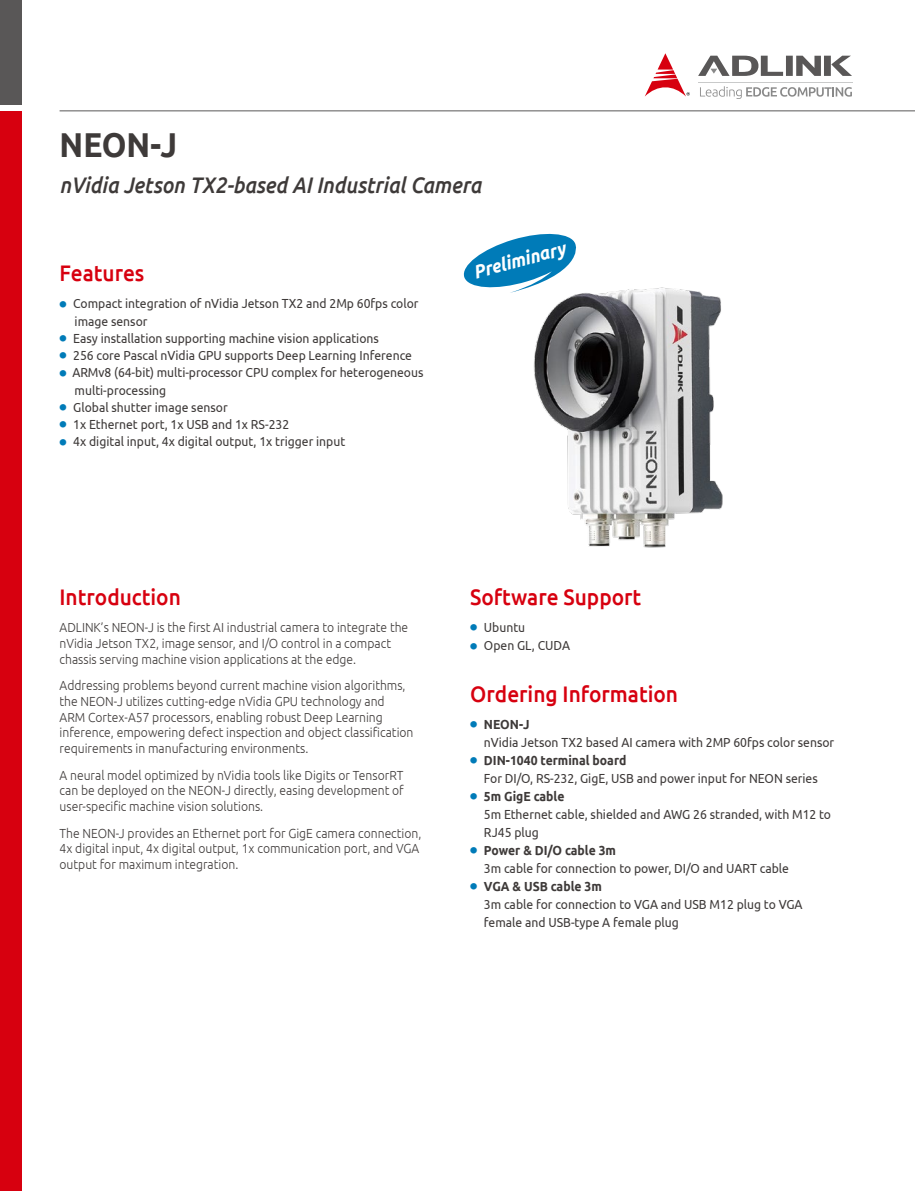
<style>
.page{position:relative;width:915px;height:1191px;background:#fff}
.page>*{position:absolute;margin:0;border:0;box-sizing:border-box;transform-origin:0 0}
.t1{font:700 34.5px "Ubuntu";color:#3e3a39;scale:.91 1}
.t2{font:500 22.5px "Ubuntu";color:#d7000f;scale:.93 1}
.t3{font:italic 500 22.5px "Ubuntu";color:#3e3a39;scale:.91 1}
.t4{font:italic 700 19.2px "Ubuntu";color:#fff;scale:.91 1}
.t5{font:13.2px/18px "Ubuntu";color:#3e3a39;scale:.92 1}
.t6{font:300 13.2px/15.8px "Ubuntu";color:#3e3a39;scale:.92 1}
.s1{font-family:"Adobe Ming Std";font-weight:300;font-size:7.2px;color:#007bb8}
.s2{font-weight:700}
</style>
<div class="page">
<div style="left:0;top:111px;width:21px;height:1080px;background:#d7000f"></div>
<div style="left:0;top:0;width:21px;height:104px;background:#595757"></div>
<hr style="left:60px;top:110px;width:854px;height:1px;background:#595757">
<svg style="left:698px;top:56px;width:153px;height:20px"></svg>
<svg style="left:645px;top:53px;width:44px;height:44px"></svg>
<svg style="left:700px;top:86px;width:151px;height:13px"></svg>
<hr style="left:697px;top:82px;width:155px;height:1px;background:#c9caca">
<img style="left:533px;top:287px;width:190px;height:261px">
<svg style="left:463px;top:233px;width:119px;height:60px"></svg>
<h1 class="t1" style="left:60px;top:124px;width:131px">NEON-J</h1>
<h2 class="t3" style="left:60px;top:171px;width:464px">nVidia Jetson TX2-based AI Industrial Camera</h2>
<h2 class="t2" style="left:60px;top:259px;width:93px">Features</h2>
<p class="t5" style="left:75px;top:294px;width:375px;line-height:17.2px;text-indent:-15px"><span class="s1">●</span> Compact integration of nVidia Jetson TX2 and 2Mp 60fps color image sensor</p>
<p class="t5" style="left:60px;top:329px;width:348px"><span class="s1">●</span> Easy installation supporting machine vision applications</p>
<p class="t5" style="left:60px;top:346px;width:384px"><span class="s1">●</span> 256 core Pascal nVidia GPU supports Deep Learning Inference</p>
<p class="t5" style="left:75px;top:363px;width:380px;line-height:17.2px;text-indent:-15px"><span class="s1">●</span> ARMv8 (64-bit) multi-processor CPU complex for heterogeneous multi-processing</p>
<p class="t5" style="left:60px;top:398px;width:184px"><span class="s1">●</span> Global shutter image sensor</p>
<p class="t5" style="left:60px;top:415px;width:251px"><span class="s1">●</span> 1x Ethernet port, 1x USB and 1x RS-232</p>
<p class="t5" style="left:60px;top:432px;width:312px"><span class="s1">●</span> 4x digital input, 4x digital output, 1x trigger input</p>
<h3 class="t4" style="left:470px;top:261px;width:105px;rotate:-15deg">Preliminary</h3>
<h2 class="t2" style="left:60px;top:583px;width:132px">Introduction</h2>
<p class="t6" style="left:60px;top:619px;width:380px">ADLINK’s NEON-J is the first AI industrial camera to integrate the nVidia Jetson TX2, image sensor, and I/O control in a compact chassis serving machine vision applications at the edge.</p>
<p class="t6" style="left:60px;top:677px;width:386px">Addressing problems beyond current machine vision algorithms, the NEON-J utilizes cutting-edge nVidia GPU technology and ARM Cortex-A57 processors, enabling robust Deep Learning inference, empowering defect inspection and object classification requirements in manufacturing environments.</p>
<p class="t6" style="left:60px;top:766px;width:375px;text-align:justify">A neural model optimized by nVidia tools like Digits or TensorRT can be deployed on the NEON-J directly, easing development of user-specific machine vision solutions.</p>
<p class="t6" style="left:60px;top:824px;width:395px">The NEON-J provides an Ethernet port for GigE camera connection,<br>4x digital input, 4x digital output, 1x communication port, and VGA output for maximum integration.</p>
<h2 class="t2" style="left:470px;top:583px;width:185px">Software Support</h2>
<p class="t5" style="left:470px;top:618px;width:61px"><span class="s1">●</span> Ubuntu</p>
<p class="t5" style="left:470px;top:636px;width:110px"><span class="s1">●</span> Open GL, CUDA</p>
<h2 class="t2" style="left:470px;top:679px;width:225px">Ordering Information</h2>
<p class="t5" style="left:483px;top:715px;width:382px;text-indent:-14px"><span class="s1">●</span> <span class="s2">NEON-J<br></span>nVidia Jetson TX2 based AI camera with 2MP 60fps color sensor</p>
<p class="t5" style="left:483px;top:751px;width:364px;text-indent:-14px"><span class="s1">●</span> <span class="s2">DIN-1040 terminal board<br></span>For DI/O, RS-232, GigE, USB and power input for NEON series</p>
<p class="t5" style="left:483px;top:787px;width:379px;text-indent:-14px"><span class="s1">●</span> <span class="s2">5m GigE cable<br></span>5m Ethernet cable, shielded and AWG 26 stranded, with M12 to<br>RJ45 plug</p>
<p class="t5" style="left:483px;top:841px;width:333px;text-indent:-14px"><span class="s1">●</span> <span class="s2">Power &amp; DI/O cable 3m<br></span>3m cable for connection to power, DI/O and UART cable</p>
<p class="t5" style="left:483px;top:877px;width:348px;text-indent:-14px"><span class="s1">●</span> <span class="s2">VGA &amp; USB cable 3m<br></span>3m cable for connection to VGA and USB M12 plug to VGA female and USB-type A female plug</p>
</div>
